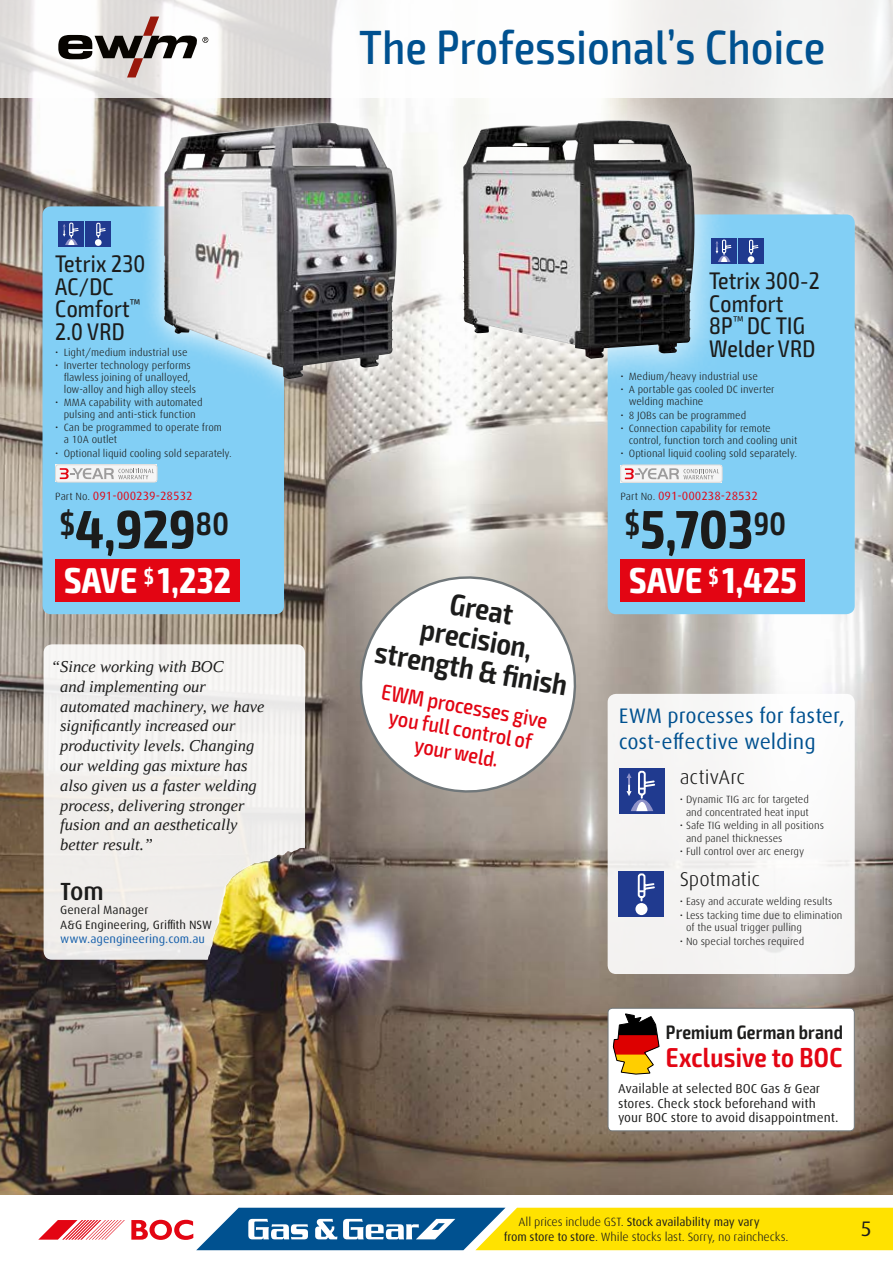
<style>
.page{position:relative;width:893px;height:1263px;background:#fff}
.page>*{position:absolute;margin:0;border:0;box-sizing:border-box;transform-origin:0 0}
.t1{font:700 condensed 54px "Exo 2";letter-spacing:.01em;color:#1c1c1b}
.t2{font:500 condensed 48px "Exo 2";letter-spacing:.01em;color:#005190}
.t3{font:700 condensed 36px "Exo 2";letter-spacing:.01em;color:#fff}
.t4{font:600 condensed 30.3px/30.3px "Exo 2";color:#1c1c1b;text-align:center}
.t5{font:600 condensed 27.45px "Exo 2";letter-spacing:.01em;color:#e30513}
.t6{font:500 24.9px "Linde Dax Global";color:#1c1c1b}
.t7{font:condensed 24px/22.5px "Exo 2";letter-spacing:.01em;color:#1c1c1b}
.t8{font:500 condensed 22.05px/23.4px "Exo 2";color:#e30513;text-align:center}
.t9{font:21px/25.5px "Linde Dax Global";letter-spacing:-.005em;color:#005190}
.t10{font:21px "Linde Dax Global";color:#1c1c1b}
.t11{font:300 19.95px "Linde Dax Global";letter-spacing:-.01em;color:#1c1c1b}
.t12{font:600 condensed 19.35px "Exo 2";letter-spacing:.01em;color:#1c1c1b}
.t13{font:italic 16.5px/19.8px "Liberation Serif";color:#1c1c1b}
.t14{font:12.9px/14.1px "Linde Dax Global";color:#1c1c1b}
.t15{font:300 12px/15px "Linde Dax Global";letter-spacing:-.01em;color:#1c1c1b}
.t16{font:12px "Linde Dax Global";color:#e30513}
.t17{font:12px/14.4px "Linde Dax Global";color:#1c1c1b}
.t18{font:12px "Linde Dax Global";color:#135eaa}
.t19{font:300 10.5px/12px "Linde Dax Global";color:#1c1c1b}
.s1{font-weight:300;font-size:10.5px;color:#1c1c1b}
.s2{font-weight:400}
</style>
<div class="page">
<img style="left:0;top:98px;width:893px;height:1097px">
<svg style="left:131px;top:1208px;width:762px;height:42px"></svg>
<svg style="left:39px;top:1220px;width:86px;height:19px"></svg>
<svg style="left:0;top:0;width:893px;height:98px"></svg>
<div style="left:608px;top:214px;width:247px;height:400px;background:#82cff5;border-radius:9px"></div>
<svg style="left:44px;top:644px;width:261px;height:316px;fill:#f0eeec"></svg>
<div style="left:43px;top:206px;width:241px;height:408px;background:#82cff5;border-radius:9px"></div>
<svg style="left:140px;top:98px;width:281px;height:305px"></svg>
<img style="left:164px;top:123px;width:235px;height:256px">
<div style="left:59px;top:221px;width:25px;height:26px;background:#203a8f"></div>
<svg style="left:63px;top:222px;width:16px;height:23px"></svg>
<div style="left:86px;top:221px;width:25px;height:26px;background:#203a8f"></div>
<svg style="left:96px;top:222px;width:10px;height:17px"></svg>
<div style="left:95px;top:239px;width:7px;height:7px;background:#fff;border-radius:50%"></div>
<div style="left:56px;top:465px;width:101px;height:17px;background:#f5f5f5"></div>
<div style="left:55px;top:464px;width:102px;height:18px;border:1px solid #dadad9;border-radius:3px"></div>
<svg style="left:60px;top:468px;width:94px;height:11px"></svg>
<div style="left:55px;top:559px;width:185px;height:42px;background:#e30513"></div>
<svg style="left:58px;top:17px;width:150px;height:60px"></svg>
<div style="left:608px;top:1008px;width:246px;height:123px;background:#fff;border-radius:4px"></div>
<div style="left:608px;top:1008px;width:247px;height:123px;border:1px solid #70777a;border-radius:4px"></div>
<svg style="left:613px;top:1014px;width:46px;height:60px"></svg>
<svg style="left:350px;top:566px;width:236px;height:234px"></svg>
<svg style="left:424px;top:81px;width:310px;height:315px"></svg>
<img style="left:463px;top:120px;width:231px;height:239px">
<svg style="left:622px;top:465px;width:100px;height:17px"></svg>
<div style="left:620px;top:465px;width:102px;height:17px;border:1px solid #dadad9;border-radius:3px"></div>
<svg style="left:625px;top:468px;width:94px;height:11px"></svg>
<div style="left:620px;top:559px;width:185px;height:42px;background:#e30513"></div>
<div style="left:711px;top:238px;width:26px;height:26px;background:#203a8f"></div>
<svg style="left:716px;top:239px;width:16px;height:23px"></svg>
<div style="left:738px;top:238px;width:26px;height:26px;background:#203a8f"></div>
<svg style="left:749px;top:239px;width:10px;height:17px"></svg>
<div style="left:748px;top:256px;width:6px;height:7px;background:#fff;border-radius:50%"></div>
<div style="left:608px;top:694px;width:247px;height:280px;background:#f6f6f5;border-radius:9px"></div>
<div style="left:619px;top:871px;width:45px;height:45px;background:#203a8f"></div>
<svg style="left:637px;top:873px;width:18px;height:29px"></svg>
<div style="left:635px;top:903px;width:12px;height:12px;background:#fff;border-radius:50%"></div>
<div style="left:619px;top:768px;width:45px;height:46px;background:#203a8f"></div>
<svg style="left:626px;top:770px;width:29px;height:41px"></svg>
<h3 class="t7" style="left:55px;top:253px;width:92px">Tetrix 230<br>AC/DC<br>Comfort<sup>™<br></sup>2.0 VRD</h3>
<p class="t19" style="left:55px;top:347px;width:134px">• Light/medium industrial use</p>
<p class="t19" style="left:64px;top:360px;width:134px;text-indent:-9px">• Inverter technology performs flawless joining of unalloyed, low-alloy and high alloy steels</p>
<p class="t19" style="left:55px;top:397px;width:149px;text-align:center">• MMA capability with automated pulsing and anti-stick function</p>
<p class="t19" style="left:64px;top:422px;width:160px;text-indent:-9px">• Can be programmed to operate from a 10A outlet</p>
<p class="t19" style="left:55px;top:447px;width:178px">• Optional liquid cooling sold separately.</p>
<p class="t16" style="left:55px;top:488px;width:139px"><span class="s1">Part No.</span> 091-000239-28532</p>
<h1 class="t1" style="left:60px;top:497px;width:171px"><sup>$</sup>4,929<sup>80</sup></h1>
<h3 class="t3" style="left:64px;top:559px;width:169px">SAVE <sup>$</sup> 1,232</h3>
<p class="t13" style="left:60px;top:656px;width:206px;text-indent:-9px">“Since working with BOC<br>and implementing our automated machinery, we have significantly increased our productivity levels. Changing our welding gas mixture has also given us a faster welding process, delivering stronger fusion and an aesthetically better result.”</p>
<h3 class="t6" style="left:60px;top:877px;width:45px">Tom</h3>
<p class="t17" style="left:60px;top:903px;width:154px">General Manager<br>A&amp;G Engineering, Griffith NSW</p>
<p class="t18" style="left:60px;top:932px;width:146px">www.agengineering.com.au</p>
<h2 class="t2" style="left:359px;top:19px;width:467px">The Professional’s Choice</h2>
<h3 class="t4" style="left:388px;top:578px;width:196px;rotate:10deg">Great<br>precision, strength &amp; fi nish</h3>
<h3 class="t8" style="left:384px;top:680px;width:169px;rotate:10deg">EWM processes give you full control of your weld.</h3>
<h3 class="t7" style="left:709px;top:270px;width:112px">Tetrix 300-2<br>Comfort<br>8P<sup>™</sup> DC TIG<br>Welder VRD</h3>
<p class="t19" style="left:620px;top:371px;width:139px">• Medium/heavy industrial use</p>
<p class="t19" style="left:629px;top:384px;width:147px;text-indent:-9px">• A portable gas cooled DC inverter welding machine</p>
<p class="t19" style="left:620px;top:409px;width:127px">• 8 JOBs can be programmed</p>
<p class="t19" style="left:629px;top:422px;width:170px;text-indent:-9px">• Connection capability for remote control, function torch and cooling unit</p>
<p class="t19" style="left:620px;top:448px;width:178px">• Optional liquid cooling sold separately.</p>
<p class="t16" style="left:620px;top:488px;width:139px"><span class="s1">Part No.</span> 091-000238-28532</p>
<h1 class="t1" style="left:625px;top:497px;width:162px"><sup>$</sup>5,703<sup>90</sup></h1>
<h3 class="t3" style="left:629px;top:559px;width:169px">SAVE <sup>$</sup> 1,425</h3>
<h3 class="t9" style="left:619px;top:703px;width:228px">EWM processes for faster, cost-effective welding</h3>
<h3 class="t11" style="left:680px;top:765px;width:67px">activArc</h3>
<p class="t19" style="left:680px;top:793px;width:131px;line-height:12.6px;text-align:center">• Dynamic TIG arc for targeted and concentrated heat input</p>
<p class="t19" style="left:686px;top:819px;width:140px;line-height:12.6px;text-indent:-6px">• Safe TIG welding in all positions and panel thicknesses</p>
<p class="t19" style="left:680px;top:845px;width:126px">• Full control over arc energy</p>
<h3 class="t11" style="left:680px;top:868px;width:82px">Spotmatic</h3>
<p class="t19" style="left:680px;top:896px;width:154px">• Easy and accurate welding results</p>
<p class="t19" style="left:686px;top:909px;width:158px;line-height:12.6px;text-indent:-6px">• Less tacking time due to elimination of the usual trigger pulling</p>
<p class="t19" style="left:680px;top:935px;width:126px">• No special torches required</p>
<h3 class="t12" style="left:666px;top:1021px;width:178px">Premium German brand</h3>
<h3 class="t5" style="left:666px;top:1040px;width:178px">Exclusive to BOC</h3>
<p class="t14" style="left:618px;top:1082px;width:222px">Available at selected BOC Gas &amp; Gear stores. Check stock beforehand with your BOC store to avoid disappointment.</p>
<p class="t15" style="left:504px;top:1214px;width:286px;text-indent:15px">All prices include GST. <span class="s2">Stock availability may vary<br>from store to store</span>. While stocks last. Sorry, no rainchecks.</p>
<h3 class="t10" style="left:860px;top:1216px;width:13px">5</h3>
</div>
